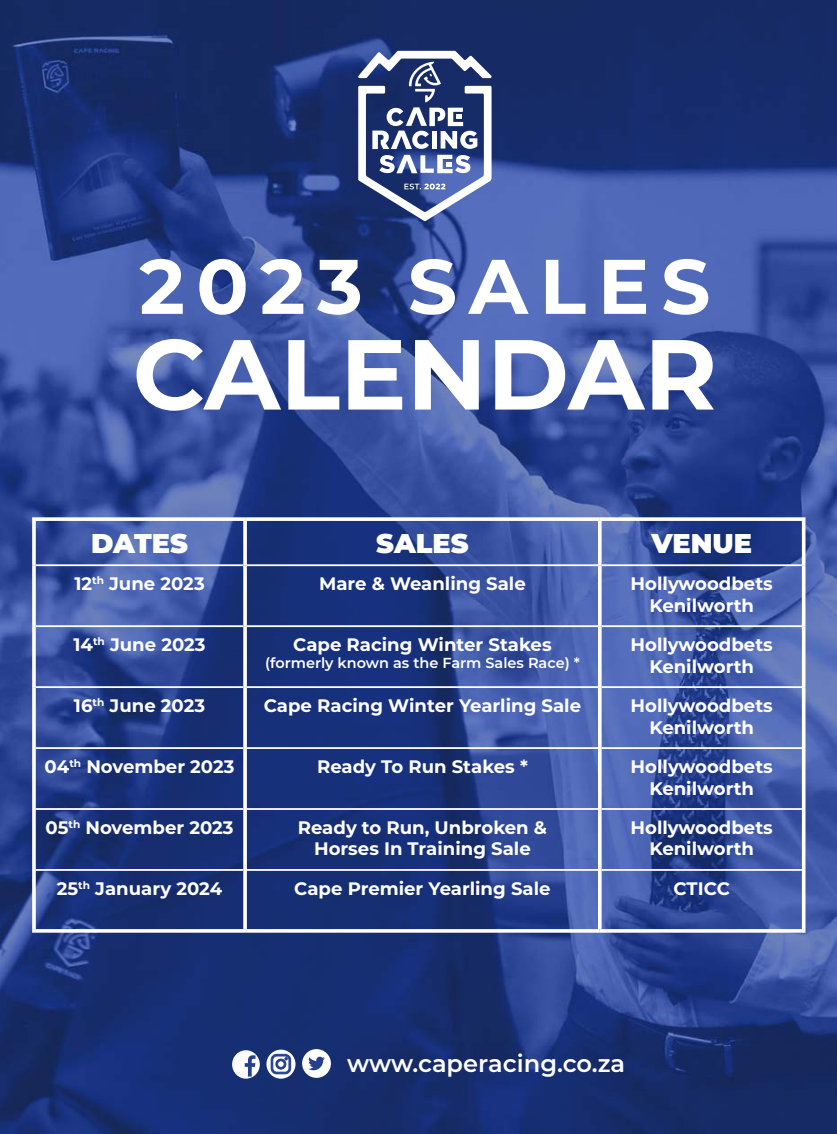
<style>
.page{position:relative;width:837px;height:1134px;background:#fff}
.page>*{position:absolute;margin:0;border:0;box-sizing:border-box;transform-origin:0 0}
.t1{font:700 99.25px "Montserrat";color:#fff}
.t2{font:700 77.25px "Montserrat";letter-spacing:.15em;color:#fff}
.t3{font:900 27px "Montserrat";color:#fff}
.t4{font:600 24px "Montserrat";color:#fff}
.t5{font:700 18px/21.8px "Montserrat";color:#fff;text-align:center}
.t6{font:600 14.5px "Montserrat";color:#fff}
</style>
<div class="page">
<img style="left:0;top:0;width:836px;height:1134px">
<hr style="left:36px;top:564px;width:207px;height:2px;background:#fff">
<hr style="left:247px;top:564px;width:350px;height:2px;background:#fff">
<hr style="left:601px;top:564px;width:200px;height:2px;background:#fff">
<hr style="left:36px;top:625px;width:207px;height:2px;background:#fff">
<hr style="left:247px;top:625px;width:350px;height:2px;background:#fff">
<hr style="left:601px;top:625px;width:200px;height:2px;background:#fff">
<hr style="left:36px;top:686px;width:207px;height:2px;background:#fff">
<hr style="left:247px;top:686px;width:350px;height:2px;background:#fff">
<hr style="left:601px;top:686px;width:200px;height:2px;background:#fff">
<hr style="left:36px;top:747px;width:207px;height:2px;background:#fff">
<hr style="left:247px;top:747px;width:350px;height:2px;background:#fff">
<hr style="left:601px;top:747px;width:200px;height:2px;background:#fff">
<hr style="left:36px;top:808px;width:207px;height:2px;background:#fff">
<hr style="left:247px;top:808px;width:350px;height:2px;background:#fff">
<hr style="left:601px;top:808px;width:200px;height:2px;background:#fff">
<hr style="left:36px;top:869px;width:207px;height:2px;background:#fff">
<hr style="left:247px;top:869px;width:350px;height:2px;background:#fff">
<hr style="left:601px;top:869px;width:200px;height:2px;background:#fff">
<svg style="left:32px;top:517px;width:213px;height:4px"></svg>
<svg style="left:32px;top:521px;width:4px;height:44px"></svg>
<svg style="left:245px;top:517px;width:354px;height:4px"></svg>
<svg style="left:243px;top:521px;width:4px;height:44px"></svg>
<svg style="left:599px;top:517px;width:206px;height:4px"></svg>
<svg style="left:597px;top:521px;width:4px;height:44px"></svg>
<svg style="left:801px;top:521px;width:4px;height:44px"></svg>
<svg style="left:32px;top:565px;width:4px;height:61px"></svg>
<svg style="left:243px;top:565px;width:4px;height:61px"></svg>
<svg style="left:597px;top:565px;width:4px;height:61px"></svg>
<svg style="left:801px;top:565px;width:4px;height:61px"></svg>
<svg style="left:32px;top:626px;width:4px;height:61px"></svg>
<svg style="left:243px;top:626px;width:4px;height:61px"></svg>
<svg style="left:597px;top:626px;width:4px;height:61px"></svg>
<svg style="left:801px;top:626px;width:4px;height:61px"></svg>
<svg style="left:32px;top:687px;width:4px;height:61px"></svg>
<svg style="left:243px;top:687px;width:4px;height:61px"></svg>
<svg style="left:597px;top:687px;width:4px;height:61px"></svg>
<svg style="left:801px;top:687px;width:4px;height:61px"></svg>
<svg style="left:32px;top:748px;width:4px;height:61px"></svg>
<svg style="left:243px;top:748px;width:4px;height:61px"></svg>
<svg style="left:597px;top:748px;width:4px;height:61px"></svg>
<svg style="left:801px;top:748px;width:4px;height:61px"></svg>
<svg style="left:32px;top:809px;width:4px;height:61px"></svg>
<svg style="left:243px;top:809px;width:4px;height:61px"></svg>
<svg style="left:597px;top:809px;width:4px;height:61px"></svg>
<svg style="left:801px;top:809px;width:4px;height:61px"></svg>
<svg style="left:32px;top:870px;width:4px;height:59px"></svg>
<svg style="left:243px;top:870px;width:4px;height:59px"></svg>
<svg style="left:597px;top:870px;width:4px;height:59px"></svg>
<svg style="left:801px;top:870px;width:4px;height:59px"></svg>
<svg style="left:32px;top:929px;width:213px;height:4px"></svg>
<svg style="left:245px;top:929px;width:354px;height:4px"></svg>
<svg style="left:599px;top:929px;width:206px;height:4px"></svg>
<svg style="left:357px;top:51px;width:135px;height:170px"></svg>
<div style="left:302px;top:1049px;width:29px;height:29px;background:#fff;border-radius:14px"></div>
<svg style="left:308px;top:1057px;width:17px;height:13px"></svg>
<div style="left:232px;top:1050px;width:28px;height:29px;background:#fff;border-radius:50%"></div>
<svg style="left:245px;top:1055px;width:10px;height:21px"></svg>
<svg style="left:266px;top:1050px;width:29px;height:29px"></svg>
<svg style="left:270px;top:1054px;width:21px;height:20px"></svg>
<h2 class="t2" style="left:139px;top:231px;width:572px">2023 SALES</h2>
<h1 class="t1" style="left:133px;top:303px;width:585px">CALENDAR</h1>
<h3 class="t3" style="left:91px;top:523px;width:98px">DATES</h3>
<h3 class="t3" style="left:376px;top:523px;width:94px">SALES</h3>
<h3 class="t3" style="left:651px;top:523px;width:102px">VENUE</h3>
<p class="t5" style="left:74px;top:572px;width:132px">12<sup>th</sup> June 2023</p>
<p class="t5" style="left:319px;top:572px;width:208px">Mare &amp; Weanling Sale</p>
<p class="t5" style="left:630px;top:572px;width:144px">Hollywoodbets<br>Kenilworth</p>
<p class="t5" style="left:73px;top:633px;width:134px">14<sup>th</sup> June 2023</p>
<p class="t5" style="left:293px;top:633px;width:260px">Cape Racing Winter Stakes</p>
<p class="t6" style="left:265px;top:653px;width:316px">(formerly known as the Farm Sales Race) *</p>
<p class="t5" style="left:630px;top:633px;width:144px">Hollywoodbets<br>Kenilworth</p>
<p class="t5" style="left:74px;top:694px;width:133px">16<sup>th</sup> June 2023</p>
<p class="t5" style="left:264px;top:694px;width:319px">Cape Racing Winter Yearling Sale</p>
<p class="t5" style="left:630px;top:694px;width:144px">Hollywoodbets<br>Kenilworth</p>
<p class="t5" style="left:44px;top:755px;width:191px">04<sup>th</sup> November 2023</p>
<p class="t5" style="left:317px;top:755px;width:212px">Ready To Run Stakes *</p>
<p class="t5" style="left:630px;top:755px;width:144px">Hollywoodbets<br>Kenilworth</p>
<p class="t5" style="left:45px;top:815px;width:190px">05<sup>th</sup> November 2023</p>
<p class="t5" style="left:298px;top:815px;width:251px">Ready to Run, Unbroken &amp;<br>Horses In Training Sale</p>
<p class="t5" style="left:630px;top:815px;width:144px">Hollywoodbets<br>Kenilworth</p>
<p class="t5" style="left:57px;top:876px;width:167px">25<sup>th</sup> January 2024</p>
<p class="t5" style="left:294px;top:876px;width:258px">Cape Premier Yearling Sale</p>
<p class="t5" style="left:673px;top:876px;width:58px">CTICC</p>
<h3 class="t4" style="left:347px;top:1047px;width:279px">www.caperacing.co.za</h3>
</div>
